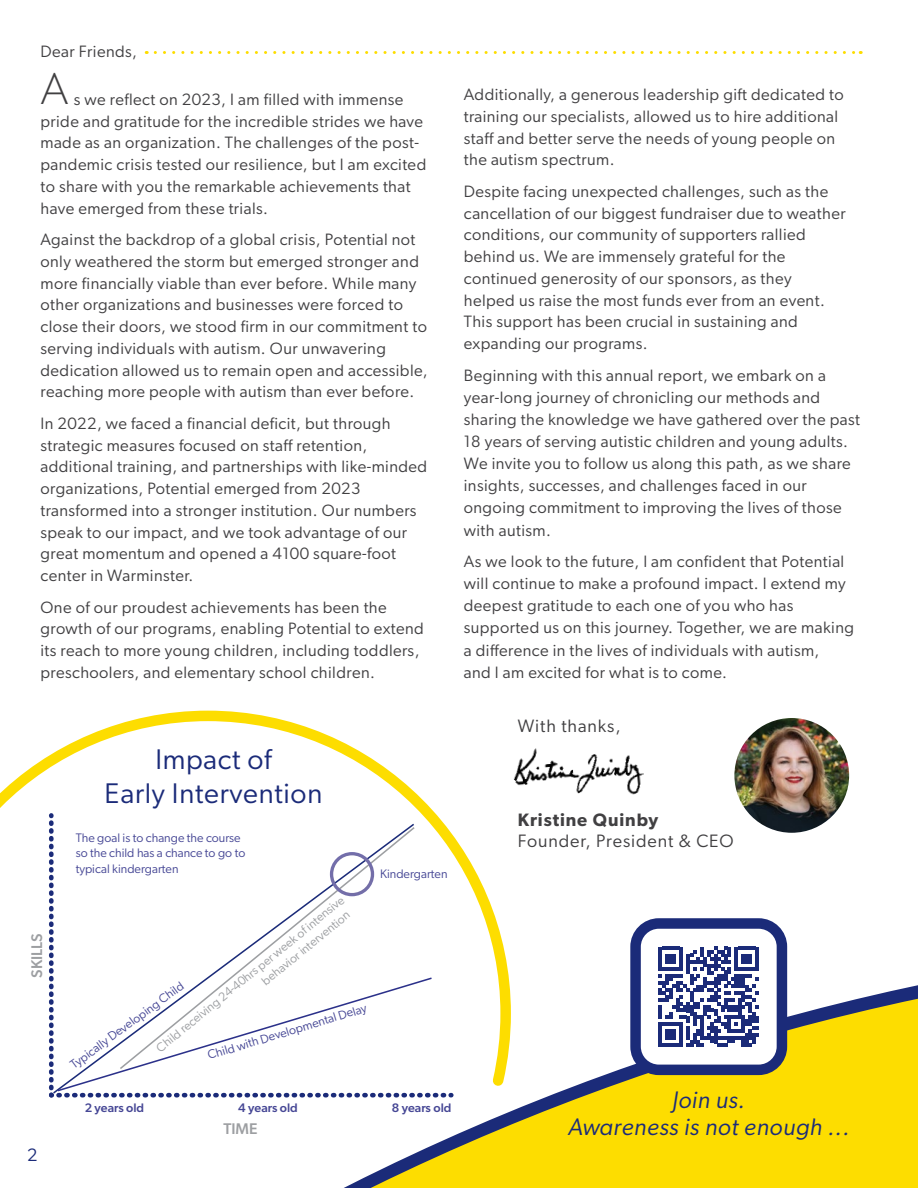
<style>
.page{position:relative;width:918px;height:1188px;background:#fff}
.page>*{position:absolute;margin:0;border:0;box-sizing:border-box;transform-origin:0 0}
.t1{font:100 45px "Gibson";color:#414042}
.t2{font:28.5px/34.2px "Gibson";letter-spacing:.025em;color:#1b2b79;text-align:center}
.t3{font:italic 24px/27px "Gibson";letter-spacing:.025em;color:#1b2b79;text-align:center}
.t4{font:18px "Gibson";letter-spacing:.05em;color:#414042}
.t5{font:600 18px "Gibson";letter-spacing:.05em;color:#414042}
.t6{font:18px "Gibson";color:#1b2b79}
.t7{font:16.5px/21.8px "Gibson";letter-spacing:.025em;color:#414042}
.t8{font:500 15.45px "Gibson";color:#9d9fa2}
.t9{font:12.45px/15.5px "Gibson";color:#464795}
.t10{font:12.45px/14.5px "Gibson";color:#9d9fa2}
.t11{font:500 12.45px "Gibson";color:#464795}
</style>
<div class="page">
<svg style="left:344px;top:947px;width:574px;height:241px;fill:#fddd00"></svg>
<svg style="left:0;top:710px;width:516px;height:383px"></svg>
<img style="left:504px;top:730px;width:140px;height:80px">
<img style="left:734px;top:718px;width:115px;height:115px;border-radius:57px">
<svg style="left:49px;top:823px;width:403px;height:275px"></svg>
<svg style="left:51px;top:822px;width:365px;height:273px"></svg>
<svg style="left:56px;top:976px;width:377px;height:117px"></svg>
<svg style="left:118px;top:825px;width:298px;height:246px"></svg>
<div style="left:330px;top:852px;width:44px;height:44px;border:3px solid #fff;border-radius:50%"></div>
<div style="left:636px;top:923px;width:146px;height:147px;background:#fff;border-radius:23px"></div>
<svg style="left:659px;top:947px;width:100px;height:100px"></svg>
<div style="left:630px;top:918px;width:157px;height:157px;border:10px solid #1b2b79;border-radius:23px"></div>
<svg style="left:155px;top:51px;width:706px;height:3px"></svg>
<p class="t7" style="left:40px;top:40px;width:98px">Dear Friends,</p>
<p class="t7" style="left:40px;top:88px;width:387px;text-indent:33px">s we reflect on 2023, I am filled with immense pride and gratitude for the incredible strides we have made as an organization. The challenges of the post&shy;pandemic crisis tested our resilience, but I am excited to share with you the remarkable achievements that have emerged from these trials.</p>
<p class="t7" style="left:40px;top:228px;width:389px">Against the backdrop of a global crisis, Potential not only weathered the storm but emerged stronger and more financially viable than ever before. While many other organizations and businesses were forced to close their doors, we stood firm in our commitment to serving individuals with autism. Our unwavering dedication allowed us to remain open and accessible, reaching more people with autism than ever before.</p>
<p class="t7" style="left:40px;top:412px;width:388px">In 2022, we faced a financial deficit, but through strategic measures focused on staff retention, additional training, and partnerships with like-minded organizations, Potential emerged from 2023 transformed into a stronger institution. Our numbers speak to our impact, and we took advantage of our great momentum and opened a 4100 square-foot center in Warminster.</p>
<p class="t7" style="left:40px;top:596px;width:385px">One of our proudest achievements has been the growth of our programs, enabling Potential to extend its reach to more young children, including toddlers, preschoolers, and elementary school children.</p>
<h1 class="t1" style="left:40px;top:61px;width:30px">A</h1>
<p class="t8" style="left:28px;top:978px;width:46px;rotate:-90deg">SKILLS</p>
<h2 class="t2" style="left:105px;top:742px;width:219px">Impact of<br>Early Intervention</h2>
<p class="t9" style="left:76px;top:829px;width:171px">The goal is to change the course so the child has a chance to go to typical kindergarten</p>
<p class="t10" style="left:249px;top:965px;width:116px;text-indent:-124px;rotate:-39deg">Child receiving 24-40hrs per week of intensive behavior intervention</p>
<p class="t9" style="left:67px;top:1059px;width:139px;rotate:-36deg">Typically Developing Child</p>
<p class="t9" style="left:206px;top:1048px;width:167px;rotate:-17deg">Child with Developmental Delay</p>
<p class="t9" style="left:380px;top:866px;width:69px">Kindergarten</p>
<p class="t7" style="left:464px;top:83px;width:382px">Additionally, a generous leadership gift dedicated to training our specialists, allowed us to hire additional staff and better serve the needs of young people on the autism spectrum.</p>
<p class="t7" style="left:464px;top:180px;width:383px">Despite facing unexpected challenges, such as the cancellation of our biggest fundraiser due to weather conditions, our community of supporters rallied behind us. We are immensely grateful for the continued generosity of our sponsors, as they helped us raise the most funds ever from an event.<br>This support has been crucial in sustaining and expanding our programs.</p>
<p class="t7" style="left:464px;top:364px;width:398px;line-height:22.2px">Beginning with this annual report, we embark on a year-long journey of chronicling our methods and sharing the knowledge we have gathered over the past 18 years of serving autistic children and young adults.<br>We invite you to follow us along this path, as we share insights, successes, and challenges faced in our ongoing commitment to improving the lives of those with autism.</p>
<p class="t7" style="left:464px;top:550px;width:392px;line-height:22.2px">As we look to the future, I am confident that Potential will continue to make a profound impact. I extend my deepest gratitude to each one of you who has supported us on this journey. Together, we are making a difference in the lives of individuals with autism,<br>and I am excited for what is to come.</p>
<p class="t4" style="left:518px;top:715px;width:104px">With thanks,</p>
<p class="t5" style="left:518px;top:809px;width:142px">Kristine Quinby</p>
<p class="t4" style="left:518px;top:830px;width:217px">Founder, President &amp; CEO</p>
<p class="t6" style="left:27px;top:1144px;width:12px">2</p>
<p class="t11" style="left:85px;top:1100px;width:61px">2 years old</p>
<p class="t11" style="left:238px;top:1100px;width:61px">4 years old</p>
<p class="t8" style="left:223px;top:1120px;width:36px">TIME</p>
<p class="t11" style="left:392px;top:1100px;width:61px">8 years old</p>
<h3 class="t3" style="left:568px;top:1086px;width:283px">Join us.<br>Awareness is not enough ...</h3>
</div>
